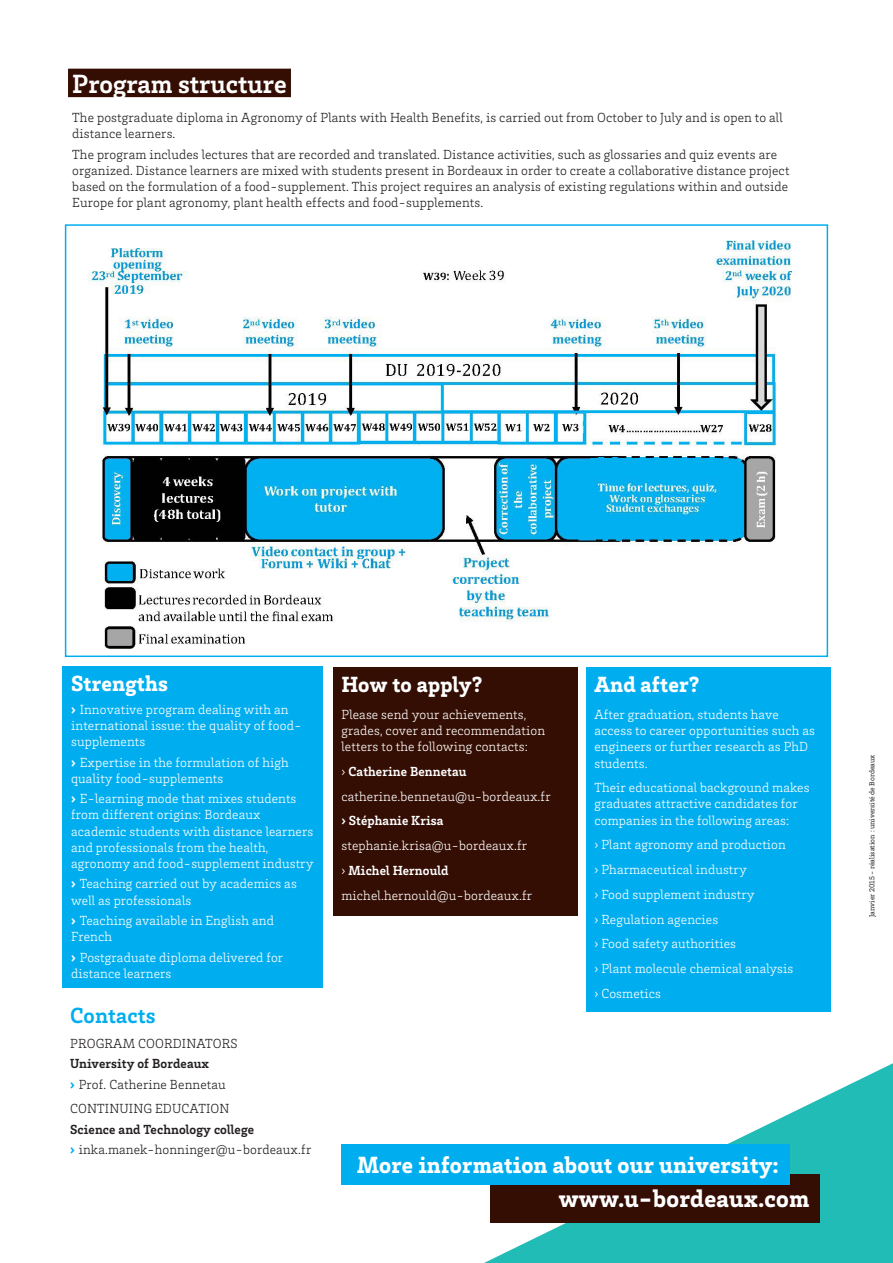
<style>
.page{position:relative;width:893px;height:1263px;background:#fff}
.page>*{position:absolute;margin:0;border:0;box-sizing:border-box;transform-origin:0 0}
.PROGRAM{font:700 27px "Brix Slab";color:#fff}
._01_Titre_Blanc_13_5{font:900 25.35px "Brix Slab";letter-spacing:.01em;color:#fff}
._01_Titre_Blanc_13_5-2{font:900 24px "Brix Slab";letter-spacing:.01em;color:#fff}
._02_Encart_Titre_Bla{font:900 22.5px "Brix Slab";letter-spacing:.01em;color:#fff}
.P02_03_04_Titre_Bleu{font:700 22.5px "Brix Slab";letter-spacing:.01em;color:#00aeef}
._02_TEXTE_Encadré_Bl{font:300 13.5px/16.2px "Brix Slab";letter-spacing:.01em;color:#fff}
.P02_03_04_Texte_Ligh{font:300 13.5px/16.2px "Brix Slab";letter-spacing:.01em;color:#231f20}
._02_Encart_TEXTE_Lig{font:300 13.5px/16.2px "Brix Slab";letter-spacing:.01em;color:#fff}
._02_Encart_TEXTE_Lig-2{font:700 13.5px "Brix Slab";letter-spacing:.01em;color:#fff}
.P02_03_04_Texte_Ligh-2{font:700 13.5px "Brix Slab";letter-spacing:.01em;color:#231f20}
.Txt_Note_7{font:7.5px "Brix Slab";color:#231f20}
.s1{font-weight:900}
.s2{font-weight:900;color:#00aeef}
.s3{font-weight:300}
</style>
<div class="page">
<div style="left:65px;top:224px;width:763px;height:433px;border:2px solid #00aeef"></div>
<div style="left:333px;top:667px;width:245px;height:249px;background:#340d03"></div>
<div style="left:68px;top:69px;width:223px;height:28px;background:#340d03"></div>
<div style="left:586px;top:667px;width:244px;height:345px;background:#00aeef"></div>
<div style="left:63px;top:666px;width:260px;height:322px;background:#00aeef"></div>
<svg style="left:484px;top:1063px;width:409px;height:200px"></svg>
<div style="left:490px;top:1174px;width:330px;height:48px;background:#340d03"></div>
<div style="left:341px;top:1144px;width:448px;height:40px;background:#00aeef"></div>
<img style="left:88px;top:240px;width:706px;height:409px">
<p class="PROGRAM" style="left:72px;top:66px;width:216px">Program structure</p>
<p class="P02_03_04_Texte_Ligh" style="left:72px;top:109px;width:712px">The postgraduate diploma in Agronomy of Plants with Health Benefits, is carried out from October to July and is open to all distance learners.</p>
<p class="P02_03_04_Texte_Ligh" style="left:72px;top:145px;width:719px">The program includes lectures that are recorded and translated. Distance activities, such as glossaries and quiz events are organized. Distance learners are mixed with students present in Bordeaux in order to create a collaborative distance project based on the formulation of a food-supplement. This project requires an analysis of existing regulations within and outside Europe for plant agronomy, plant health effects and food-supplements.</p>
<p class="_02_Encart_Titre_Bla" style="left:71px;top:669px;width:98px">Strengths</p>
<p class="_02_TEXTE_Encadré_Bl" style="left:71px;top:700px;width:232px"><span class="s1">›</span> Innovative program dealing with an international issue: the quality of food&shy;supplements</p>
<p class="_02_TEXTE_Encadré_Bl" style="left:71px;top:753px;width:219px"><span class="s1">›</span> Expertise in the formulation of high quality food-supplements</p>
<p class="_02_TEXTE_Encadré_Bl" style="left:71px;top:790px;width:244px"><span class="s1">›</span> E-learning mode that mixes students from different origins: Bordeaux academic students with distance learners and professionals from the health, agronomy and food-supplement industry</p>
<p class="_02_TEXTE_Encadré_Bl" style="left:71px;top:875px;width:227px"><span class="s1">›</span> Teaching carried out by academics as well as professionals</p>
<p class="_02_TEXTE_Encadré_Bl" style="left:71px;top:912px;width:204px"><span class="s1">›</span> Teaching available in English and<br>French</p>
<p class="_02_TEXTE_Encadré_Bl" style="left:71px;top:948px;width:213px"><span class="s1">›</span> Postgraduate diploma delivered for distance learners</p>
<p class="P02_03_04_Titre_Bleu" style="left:70px;top:1000px;width:87px">Contacts</p>
<p class="P02_03_04_Texte_Ligh" style="left:70px;top:1034px;width:169px">PROGRAM COORDINATORS</p>
<p class="P02_03_04_Texte_Ligh-2" style="left:70px;top:1055px;width:141px">University of Bordeaux</p>
<p class="P02_03_04_Texte_Ligh" style="left:70px;top:1075px;width:157px"><span class="s2">›</span> Prof. Catherine Bennetau</p>
<p class="P02_03_04_Texte_Ligh" style="left:70px;top:1100px;width:161px">CONTINUING EDUCATION</p>
<p class="P02_03_04_Texte_Ligh-2" style="left:70px;top:1120px;width:185px">Science and Technology college</p>
<p class="P02_03_04_Texte_Ligh" style="left:70px;top:1141px;width:243px"><span class="s2">›</span> inka.manek-honninger@u-bordeaux.fr</p>
<p class="_02_Encart_Titre_Bla" style="left:341px;top:670px;width:143px">How to apply?</p>
<p class="_02_Encart_TEXTE_Lig" style="left:341px;top:706px;width:205px">Please send your achievements, grades, cover and recommendation letters to the following contacts:</p>
<p class="_02_Encart_TEXTE_Lig-2" style="left:341px;top:763px;width:126px"><span class="s3">›</span> Catherine Bennetau</p>
<p class="_02_Encart_TEXTE_Lig" style="left:341px;top:788px;width:211px">catherine.bennetau@u-bordeaux.fr</p>
<p class="_02_Encart_TEXTE_Lig-2" style="left:341px;top:812px;width:104px">› Stéphanie Krisa</p>
<p class="_02_Encart_TEXTE_Lig" style="left:341px;top:837px;width:187px">stephanie.krisa@u-bordeaux.fr</p>
<p class="_02_Encart_TEXTE_Lig-2" style="left:341px;top:861px;width:109px"><span class="s3">›</span> Michel Hernould</p>
<p class="_02_Encart_TEXTE_Lig" style="left:341px;top:886px;width:192px">michel.hernould@u-bordeaux.fr</p>
<p class="_02_Encart_Titre_Bla" style="left:594px;top:670px;width:107px">And after?</p>
<p class="_02_TEXTE_Encadré_Bl" style="left:594px;top:706px;width:222px">After graduation, students have access to career opportunities such as engineers or further research as PhD students.</p>
<p class="_02_TEXTE_Encadré_Bl" style="left:594px;top:779px;width:217px">Their educational background makes graduates attractive candidates for companies in the following areas:</p>
<p class="_02_TEXTE_Encadré_Bl" style="left:594px;top:836px;width:193px">› Plant agronomy and production</p>
<p class="_02_TEXTE_Encadré_Bl" style="left:594px;top:861px;width:154px">› Pharmaceutical industry</p>
<p class="_02_TEXTE_Encadré_Bl" style="left:594px;top:886px;width:162px">› Food supplement industry</p>
<p class="_02_TEXTE_Encadré_Bl" style="left:594px;top:910px;width:125px">› Regulation agencies</p>
<p class="_02_TEXTE_Encadré_Bl" style="left:594px;top:935px;width:143px">› Food safety authorities</p>
<p class="_02_TEXTE_Encadré_Bl" style="left:594px;top:960px;width:201px">› Plant molecule chemical analysis</p>
<p class="_02_TEXTE_Encadré_Bl" style="left:594px;top:984px;width:68px">› Cosmetics</p>
<p class="_01_Titre_Blanc_13_5-2" style="left:357px;top:1149px;width:423px">More information about our university:</p>
<p class="_01_Titre_Blanc_13_5" style="left:559px;top:1182px;width:252px">www.u-bordeaux.com</p>
<p class="Txt_Note_7" style="left:867px;top:917px;width:164px;rotate:-90deg">Janvier 2015 - réalisation : université de Bordeaux</p>
</div>
